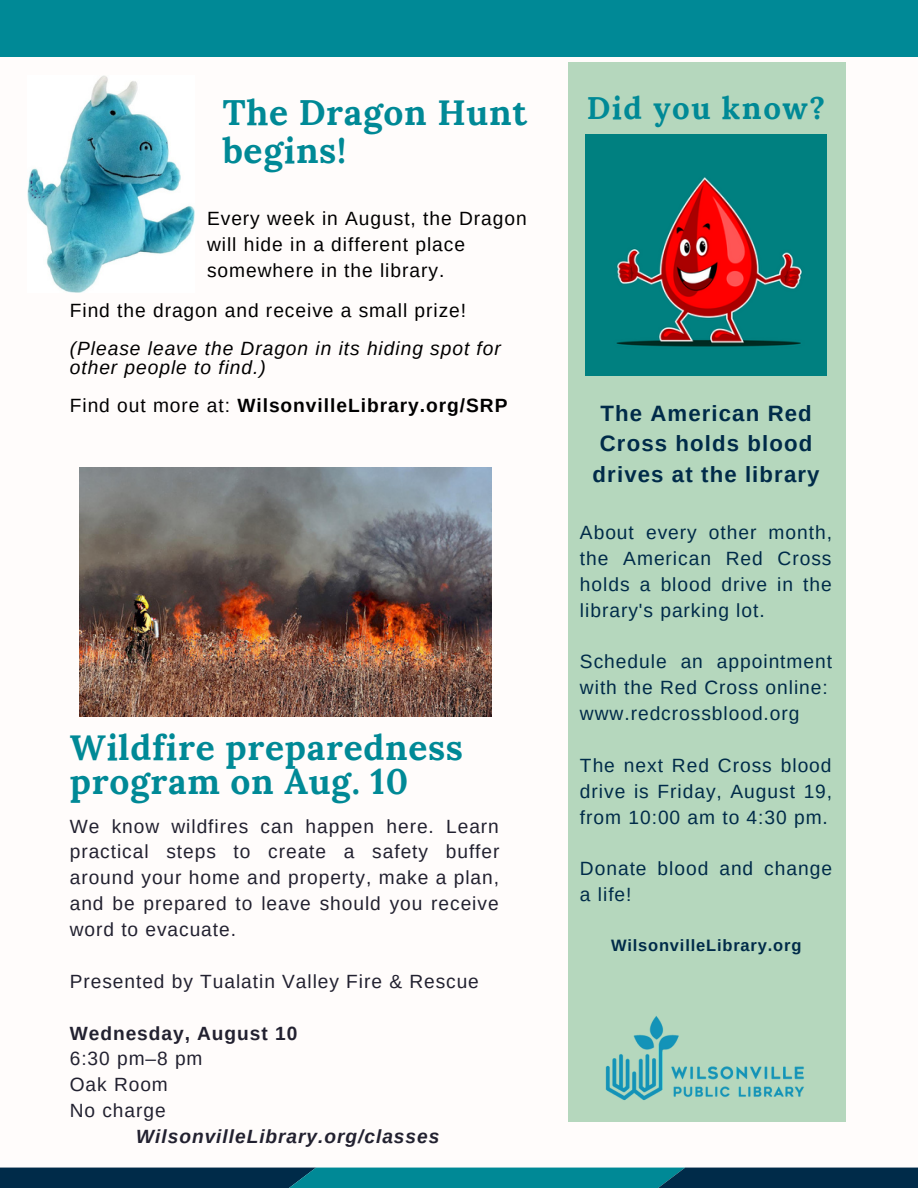
<style>
.page{position:relative;width:918px;height:1188px;background:#fffcfb}
.page>*{position:absolute;margin:0;border:0;box-sizing:border-box;transform-origin:0 0}
.t1{font:700 35.4px/38.2px "Lora";letter-spacing:.02em;color:#008996}
.t2{font:700 31.2px "Lora";letter-spacing:.05em;color:#008996}
.t3{font:700 22.2px/30.3px "Arimo";letter-spacing:.05em;color:#002b49;text-align:center}
.t4{font:19.2px/25.8px "Arimo";letter-spacing:.05em;color:#002b49;text-align:justify}
.t5{font:19.2px/25.8px "Arimo";letter-spacing:.05em;color:#222130;text-align:justify}
.t6{font:19.2px/25.8px "Arimo";letter-spacing:.05em;color:#000}
.t7{font:italic 19.2px/19.2px "Arimo";letter-spacing:.05em;color:#000}
.t8{font:700 19.2px "Arimo";letter-spacing:.05em;color:#000}
.t9{font:italic 700 19.2px "Arimo";letter-spacing:.05em;color:#222130}
.t10{font:700 19.2px "Arimo";letter-spacing:.05em;color:#222130}
.t11{font:700 16.5px "Arimo";letter-spacing:.05em;color:#002b49}
.s1{font-weight:400}
</style>
<div class="page">
<svg style="left:0;top:1168px;width:918px;height:20px"></svg>
<div style="left:568px;top:62px;width:278px;height:1060px;background:#b5d7bd"></div>
<img style="left:605px;top:1016px;width:199px;height:85px">
<div style="left:0;top:0;width:918px;height:56px;background:#008996"></div>
<img style="left:586px;top:134px;width:240px;height:241px">
<img style="left:27px;top:75px;width:168px;height:217px">
<img style="left:80px;top:467px;width:411px;height:250px">
<h1 class="t1" style="left:223px;top:93px;width:306px">The Dragon Hunt begins!</h1>
<h2 class="t2" style="left:587px;top:88px;width:240px">Did you know?</h2>
<p class="t6" style="left:207px;top:205px;width:321px">Every week in August, the Dragon will hide in a different place somewhere in the library.</p>
<p class="t6" style="left:70px;top:297px;width:398px">Find the dragon and receive a small prize!</p>
<p class="t7" style="left:70px;top:339px;width:433px">(Please leave the Dragon in its hiding spot for other people to find.)</p>
<p class="t8" style="left:70px;top:395px;width:439px"><span class="s1">Find out more at:</span> WilsonvilleLibrary.org/SRP</p>
<h1 class="t1" style="left:70px;top:730px;width:395px;line-height:33.8px">Wildfire preparedness program on Aug. 10</h1>
<p class="t5" style="left:70px;top:813px;width:431px">We know wildfires can happen here. Learn practical steps to create a safety buffer around your home and property, make a plan, and be prepared to leave should you receive word to evacuate.</p>
<p class="t5" style="left:70px;top:968px;width:411px">Presented by Tualatin Valley Fire &amp; Rescue</p>
<p class="t10" style="left:70px;top:1022px;width:229px">Wednesday, August 10</p>
<p class="t5" style="left:70px;top:1046px;width:134px;text-align:left">6:30 pm–8 pm<br>Oak Room<br>No charge</p>
<p class="t9" style="left:136px;top:1126px;width:305px">WilsonvilleLibrary.org/classes</p>
<p class="t3" style="left:593px;top:398px;width:228px">The American Red<br>Cross holds blood drives at the library</p>
<p class="t4" style="left:580px;top:519px;width:254px">About every other month, the American Red Cross holds a blood drive in the library's parking lot.</p>
<p class="t4" style="left:580px;top:649px;width:254px;text-align:left">Schedule an appointment with the Red Cross online: www.redcrossblood.org</p>
<p class="t4" style="left:580px;top:752px;width:254px">The next Red Cross blood drive is Friday, August 19, from 10:00 am to 4:30 pm.</p>
<p class="t4" style="left:580px;top:856px;width:254px">Donate blood and change a life!</p>
<p class="t11" style="left:611px;top:936px;width:192px">WilsonvilleLibrary.org</p>
</div>
